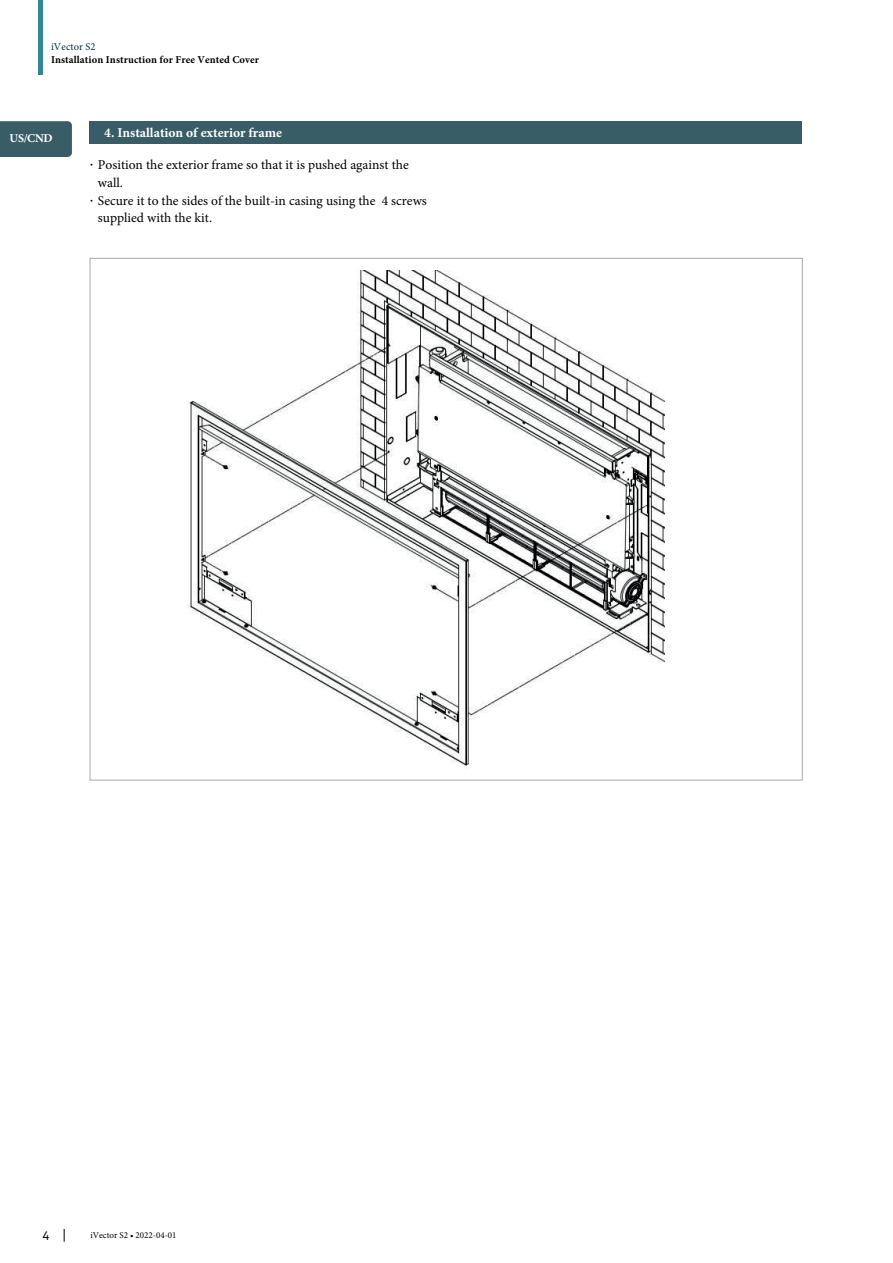
<style>
.page{position:relative;width:893px;height:1263px;background:#fff}
.page>*{position:absolute;margin:0;border:0;box-sizing:border-box;transform-origin:0 0}
.t1{font:13.5px/17.5px "Minion Pro";color:#000}
.t2{font:700 13.5px "Minion Pro";color:#fff}
.t3{font:700 12px "Minion Pro";color:#fff}
.t4{font:12px "Uni Neue";color:#000}
.t5{font:700 10.5px "Minion Pro";letter-spacing:.01em;color:#000}
.t6{font:10.5px "Minion Pro";letter-spacing:.01em;color:#00343d}
.t7{font:9px "Minion Pro";color:#000}
.s1{font-family:"Uni Neue"}
</style>
<div class="page">
<div style="left:90px;top:121px;width:712px;height:22px;background:#395d67"></div>
<img style="left:188px;top:270px;width:476px;height:499px">
<div style="left:0;top:121px;width:72px;height:36px;background:#395d67"></div>
<svg style="left:64px;top:1229px;width:1px;height:13px"></svg>
<div style="left:38px;top:0;width:5px;height:74px;background:#348693"></div>
<p class="t6" style="left:51px;top:40px;width:46px">iVector S2</p>
<p class="t5" style="left:51px;top:53px;width:210px">Installation Instruction for Free Vented Cover</p>
<p class="t3" style="left:10px;top:130px;width:45px">US/CND</p>
<p class="t2" style="left:104px;top:123px;width:179px">4. Installation of exterior frame</p>
<p class="t1" style="left:98px;top:156px;width:312px;text-indent:-9px"><span class="s1">•</span> Position the exterior frame so that it is pushed against the wall.</p>
<p class="t1" style="left:98px;top:191px;width:330px;text-indent:-9px"><span class="s1">•</span> Secure it to the sides of the built-in casing using the 4 screws supplied with the kit.</p>
<p class="t4" style="left:43px;top:1228px;width:8px">4</p>
<p class="t7" style="left:90px;top:1229px;width:88px">iVector S2 • 2022-04-01</p>
</div>
